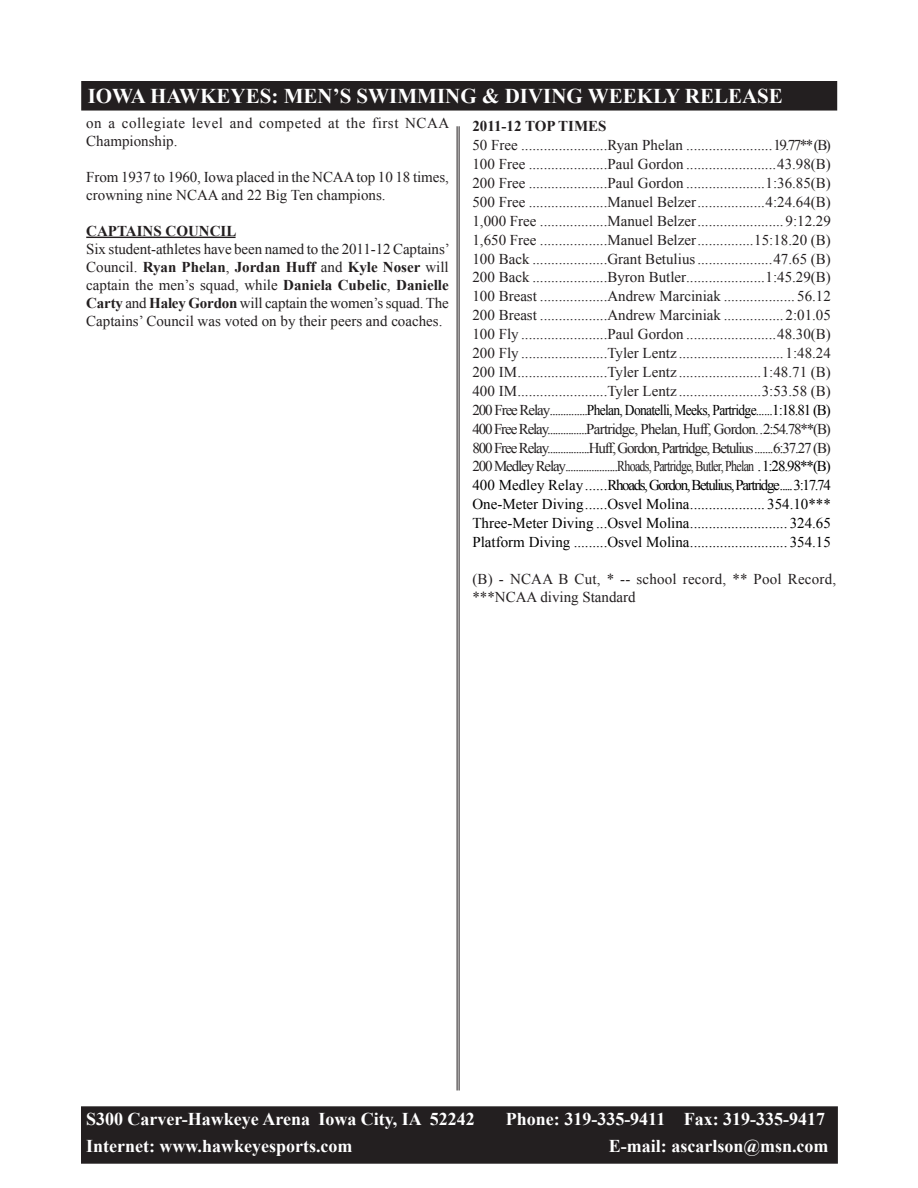
<style>
.page{position:relative;width:918px;height:1188px;background:#fff}
.page>*{position:absolute;margin:0;border:0;box-sizing:border-box;transform-origin:0 0}
.t1{font:700 21px "Times New Roman";color:#fff}
.t2{font:700 18px "Times New Roman";color:#fff}
.t3{font:15px/18px "Times New Roman";color:#231f20}
.t4{font:15px "Times New Roman";color:#000}
.t5{font:15px "Times New Roman";letter-spacing:-.06em;color:#231f20}
.t6{font:15px "Times New Roman";letter-spacing:-.075em;color:#231f20}
.t7{font:15px "Times New Roman";letter-spacing:-.05em;color:#000;scale:.9 1}
.t8{font:15px "Times New Roman";letter-spacing:-.05em;color:#231f20}
.t9{font:15px "Times New Roman";letter-spacing:-.09em;color:#000}
.t10{font:15px/18px "Times New Roman";letter-spacing:.035em;color:#231f20}
.t11{font:700 15px "Times New Roman";color:#231f20}
.s1{font-weight:700}
.s2{color:#231f20}
.s3{color:#000}
</style>
<div class="page">
<div style="left:82px;top:82px;width:754px;height:28px;background:#231f20"></div>
<div style="left:81px;top:81px;width:756px;height:30px;border:2px solid #231f20"></div>
<div style="left:82px;top:1107px;width:755px;height:56px;background:#231f20"></div>
<div style="left:81px;top:1106px;width:757px;height:58px;border:2px solid #231f20"></div>
<hr style="left:86px;top:237px;width:150px;height:1px;background:#231f20">
<hr style="left:459px;top:126px;width:1px;height:964px;background:#231f20">
<hr style="left:457px;top:126px;width:1px;height:964px;background:#231f20">
<h1 class="t1" style="left:88px;top:82px;width:697px">IOWA HAWKEYES: MEN’S SWIMMING &amp; DIVING WEEKLY RELEASE</h1>
<p class="t10" style="left:86px;top:113px;width:365px">on a collegiate level and competed at the first NCAA<br>Championship.</p>
<p class="t3" style="left:86px;top:167px;width:364px">From 1937 to 1960, Iowa placed in the NCAA top 10 18 times, crowning nine NCAA and 22 Big Ten champions.</p>
<p class="t11" style="left:86px;top:220px;width:152px">CAPTAINS COUNCIL</p>
<p class="t3" style="left:86px;top:239px;width:365px;text-align:justify">Six student-athletes have been named to the 2011-12 Captains’ Council. <span class="s1">Ryan Phelan</span>, <span class="s1">Jordan Huff</span> and <span class="s1">Kyle Noser</span> will captain the men’s squad, while <span class="s1">Daniela Cubelic</span>, <span class="s1">Danielle Carty</span> and <span class="s1">Haley Gordon</span> will captain the women’s squad. The Captains’ Council was voted on by their peers and coaches.</p>
<p class="t11" style="left:472px;top:116px;width:136px">2011-12 TOP TIMES</p>
<p class="t3" style="left:472px;top:136px;width:360px">50 Free .......................Ryan Phelan .......................19.77** (B)</p>
<p class="t3" style="left:472px;top:155px;width:360px">100 Free .....................Paul Gordon ........................43.98(B)</p>
<p class="t3" style="left:472px;top:174px;width:360px">200 Free .....................Paul Gordon .....................1:36.85(B)</p>
<p class="t3" style="left:472px;top:193px;width:360px">500 Free .....................Manuel Belzer..................4:24.64(B)</p>
<p class="t3" style="left:472px;top:211px;width:360px">1,000 Free ..................Manuel Belzer.......................9:12.29</p>
<p class="t3" style="left:472px;top:230px;width:360px">1,650 Free ..................Manuel Belzer...............15:18.20 (B)</p>
<p class="t3" style="left:472px;top:249px;width:360px">100 Back ....................Grant Betulius....................47.65 (B)</p>
<p class="t3" style="left:472px;top:268px;width:360px">200 Back ....................Byron Butler.....................1:45.29(B)</p>
<p class="t3" style="left:472px;top:287px;width:360px">100 Breast ..................Andrew Marciniak ................... 56.12</p>
<p class="t3" style="left:472px;top:306px;width:360px">200 Breast ..................Andrew Marciniak ................2:01.05</p>
<p class="t3" style="left:472px;top:325px;width:360px">100 Fly .......................Paul Gordon ........................48.30(B)</p>
<p class="t3" style="left:472px;top:344px;width:360px">200 Fly .......................Tyler Lentz ............................1:48.24</p>
<p class="t3" style="left:472px;top:363px;width:360px">200 IM........................Tyler Lentz ......................1:48.71 (B)</p>
<p class="t3" style="left:472px;top:382px;width:360px">400 IM........................Tyler Lentz ......................3:53.58 (B)</p>
<p class="t7" style="left:472px;top:400px;width:400px"><span class="s2">200 Free Relay..............</span>Phelan, Donatelli, Meeks, Partridge......1:18.81 (B)</p>
<p class="t8" style="left:472px;top:419px;width:360px">400 Free Relay...............Partridge, Phelan, Huff, Gordon..2:54.78**(B)</p>
<p class="t6" style="left:472px;top:437px;width:360px">800 Free Relay................Huff, Gordon, Partridge, Betulius.......6:37.27 (B)</p>
<p class="t5" style="left:472px;top:456px;width:360px">200 Medley Relay....................Rhoads, Partridge, Butler, Phelan <span class="s3">.1:28.98**(B)</span></p>
<p class="t9" style="left:472px;top:475px;width:360px">400 Medley Relay ......Rhoads, Gordon, Betulius, Partridge.....3:17.74</p>
<p class="t4" style="left:472px;top:494px;width:360px">One-Meter Diving......Osvel Molina.................... 354.10***</p>
<p class="t4" style="left:472px;top:513px;width:360px">Three-Meter Diving ...Osvel Molina.......................... 324.65</p>
<p class="t4" style="left:472px;top:532px;width:360px">Platform Diving .........Osvel Molina.......................... 354.15</p>
<p class="t3" style="left:472px;top:570px;width:365px">(B) - NCAA B Cut, * -- school record, ** Pool Record, ***NCAA diving Standard</p>
<p class="t2" style="left:86px;top:1106px;width:390px">S300 Carver-Hawkeye Arena Iowa City, IA 52242</p>
<p class="t2" style="left:506px;top:1106px;width:321px">Phone: 319-335-9411 Fax: 319-335-9417</p>
<p class="t2" style="left:86px;top:1134px;width:268px">Internet: www.hawkeyesports.com</p>
<p class="t2" style="left:609px;top:1134px;width:221px">E-mail: ascarlson@msn.com</p>
</div>
